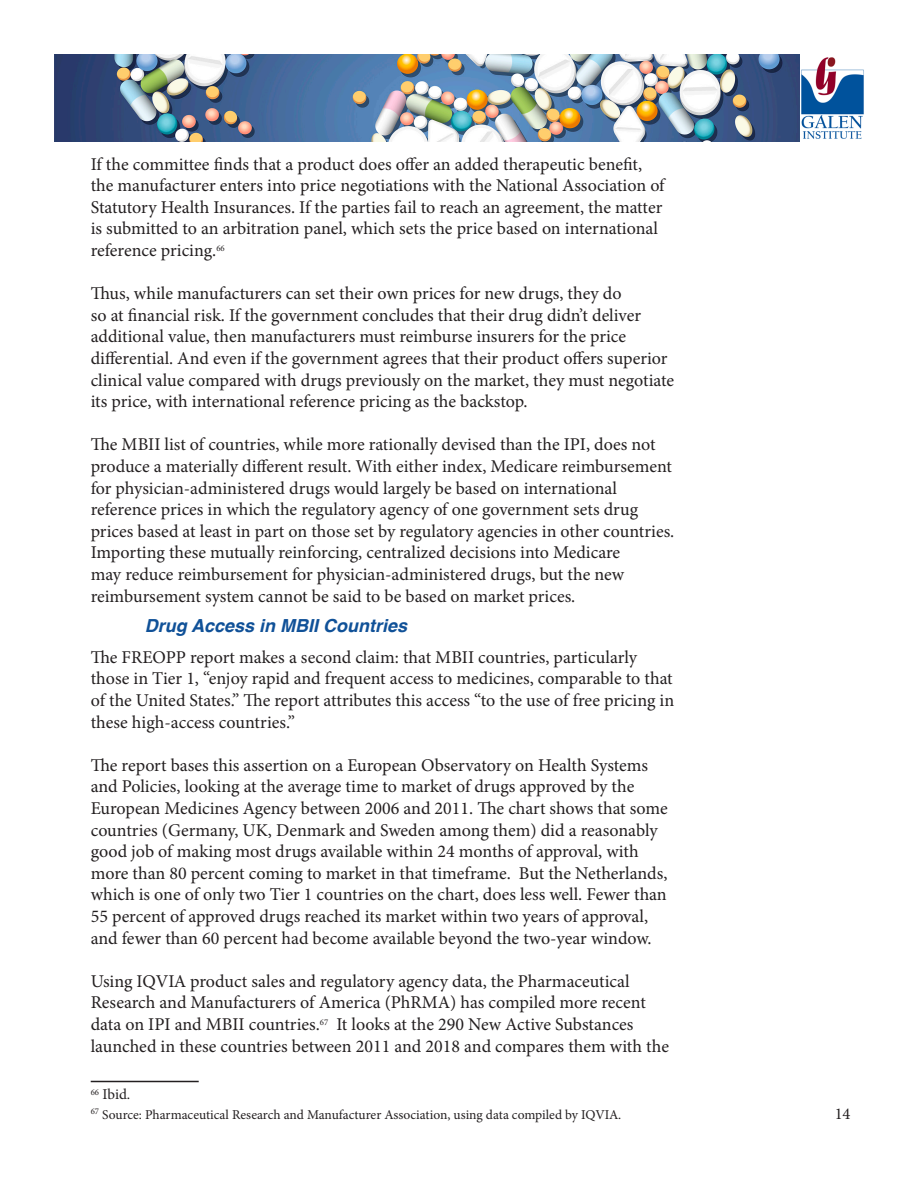
<style>
.page{position:relative;width:918px;height:1188px;background:#fff}
.page>*{position:absolute;margin:0;border:0;box-sizing:border-box;transform-origin:0 0}
.t1{font:18px/21.6px "Minion Pro";color:#231f20}
.Sub_Head_Main_2{font:italic 700 18px "Helvetica";color:#105198}
.t2{font:16.5px "Minion Pro";color:#231f20}
.t3{font:15px "Minion Pro";color:#231f20}
.t4{font:13.5px "Minion Pro";color:#231f20}
</style>
<div class="page">
<img style="left:54px;top:54px;width:746px;height:88px">
<img style="left:801px;top:57px;width:63px;height:82px">
<hr style="left:91px;top:1081px;width:108px;height:1px;background:#231f20">
<p class="t1" style="left:91px;top:153px;width:575px">If the committee finds that a product does offer an added therapeutic benefit, the manufacturer enters into price negotiations with the National Association of Statutory Health Insurances. If the parties fail to reach an agreement, the matter is submitted to an arbitration panel, which sets the price based on international reference pricing.<sup>66</sup></p>
<p class="t1" style="left:91px;top:283px;width:585px">Thus, while manufacturers can set their own prices for new drugs, they do<br>so at financial risk. If the government concludes that their drug didn’t deliver additional value, then manufacturers must reimburse insurers for the price differential. And even if the government agrees that their product offers superior clinical value compared with drugs previously on the market, they must negotiate its price, with international reference pricing as the backstop.</p>
<p class="t1" style="left:91px;top:434px;width:585px">The MBII list of countries, while more rationally devised than the IPI, does not produce a materially different result. With either index, Medicare reimbursement for physician-administered drugs would largely be based on international reference prices in which the regulatory agency of one government sets drug prices based at least in part on those set by regulatory agencies in other countries.<br>Importing these mutually reinforcing, centralized decisions into Medicare<br>may reduce reimbursement for physician-administered drugs, but the new reimbursement system cannot be said to be based on market prices.</p>
<p class="Sub_Head_Main_2" style="left:145px;top:611px;width:264px">Drug Access in MBII Countries</p>
<p class="t1" style="left:91px;top:646px;width:585px">The FREOPP report makes a second claim: that MBII countries, particularly those in Tier 1, “enjoy rapid and frequent access to medicines, comparable to that of the United States.” The report attributes this access “to the use of free pricing in these high-access countries.”</p>
<p class="t1" style="left:91px;top:754px;width:579px">The report bases this assertion on a European Observatory on Health Systems and Policies, looking at the average time to market of drugs approved by the European Medicines Agency between 2006 and 2011. The chart shows that some countries (Germany, UK, Denmark and Sweden among them) did a reasonably good job of making most drugs available within 24 months of approval, with more than 80 percent coming to market in that timeframe. But the Netherlands, which is one of only two Tier 1 countries on the chart, does less well. Fewer than 55 percent of approved drugs reached its market within two years of approval, and fewer than 60 percent had become available beyond the two-year window.</p>
<p class="t1" style="left:91px;top:970px;width:580px">Using IQVIA product sales and regulatory agency data, the Pharmaceutical Research and Manufacturers of America (PhRMA) has compiled more recent data on IPI and MBII countries.<sup>67</sup> It looks at the 290 New Active Substances launched in these countries between 2011 and 2018 and compares them with the</p>
<p class="t3" style="left:91px;top:1085px;width:41px"><sup>66</sup> Ibid.</p>
<p class="t4" style="left:91px;top:1106px;width:532px"><sup>67</sup> Source: Pharmaceutical Research and Manufacturer Association, using data compiled by IQVIA.</p>
<p class="t2" style="left:835px;top:1102px;width:17px">14</p>
</div>
